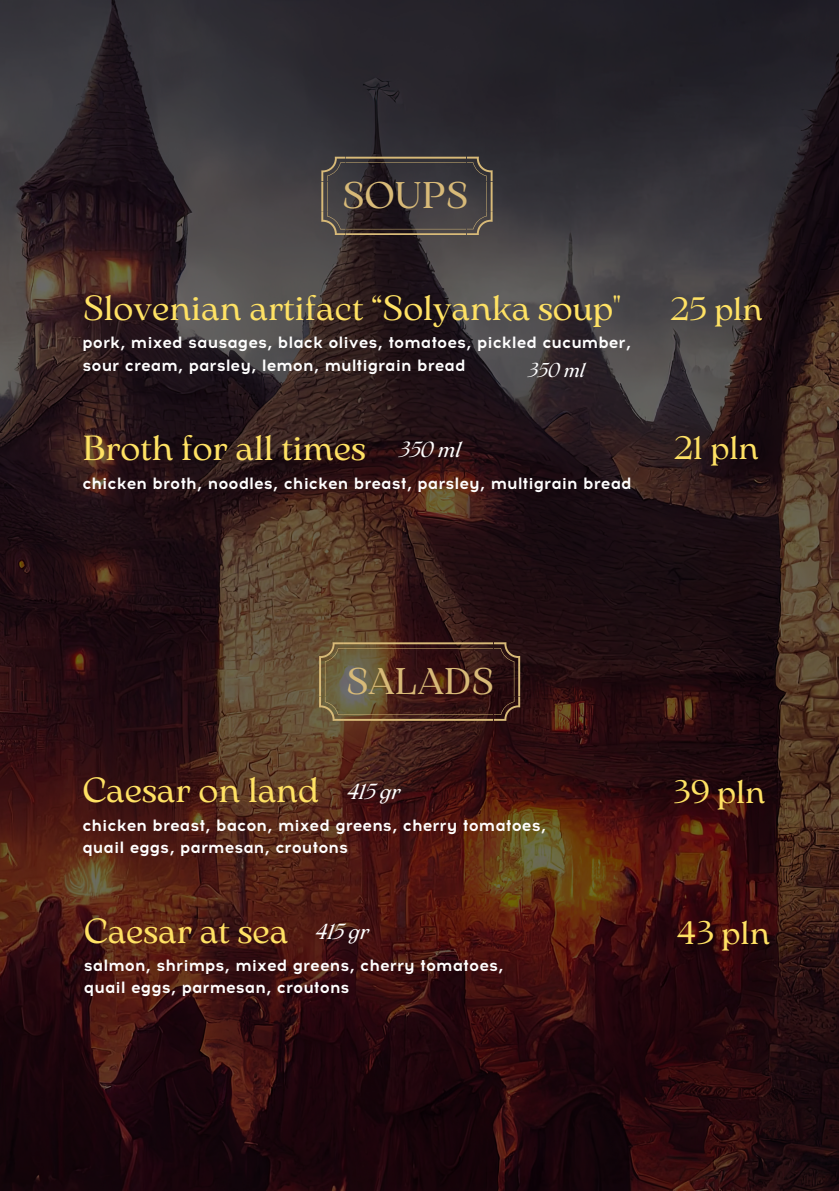
<style>
.page{position:relative;width:839px;height:1191px;background:#fff}
.page>*{position:absolute;margin:0;border:0;box-sizing:border-box;transform-origin:0 0}
.t1{font:37px "Arsenica Antiqua";color:#d8ba78}
.t2{font:34.8px "Arsenica Antiqua";color:#ffe264}
.t3{font:32.4px "Arsenica Antiqua";color:#ffe264}
.t4{font:italic 21.8px "Arsenica Antiqua";color:#fff}
.t5{font:italic 20px "Arsenica Antiqua";color:#fff}
.t6{font:700 16.4px "Acrom";color:#fff}
</style>
<div class="page">
<img style="left:0;top:0;width:838px;height:1191px">
<svg style="left:321px;top:157px;width:171px;height:78px;background:#423c3b"></svg>
<svg style="left:319px;top:642px;width:201px;height:79px;background:#523728"></svg>
<p class="t1" style="left:342px;top:181px;width:128px">SOUPS</p>
<p class="t2" style="left:82px;top:295px;width:539px">Slovenian artifact “Solyanka soup"</p>
<p class="t6" style="left:82px;top:333px;width:550px">pork, mixed sausages, black olives, tomatoes, pickled cucumber,</p>
<p class="t6" style="left:82px;top:355px;width:384px">sour cream, parsley, lemon, multigrain bread</p>
<p class="t5" style="left:528px;top:362px;width:58px">350 ml</p>
<p class="t2" style="left:82px;top:435px;width:285px">Broth for all times</p>
<p class="t6" style="left:82px;top:473px;width:550px">chicken broth, noodles, chicken breast, parsley, multigrain bread</p>
<p class="t4" style="left:399px;top:441px;width:63px">350 ml</p>
<p class="t3" style="left:670px;top:297px;width:94px">25 pln</p>
<p class="t3" style="left:674px;top:436px;width:86px">21 pln</p>
<p class="t1" style="left:346px;top:667px;width:149px">SALADS</p>
<p class="t2" style="left:82px;top:777px;width:238px">Caesar on land</p>
<p class="t6" style="left:82px;top:815px;width:465px">chicken breast, bacon, mixed greens, cherry tomatoes,</p>
<p class="t6" style="left:82px;top:838px;width:267px">quail eggs, parmesan, croutons</p>
<p class="t4" style="left:347px;top:784px;width:55px">415 gr</p>
<p class="t3" style="left:673px;top:780px;width:94px">39 pln</p>
<p class="t2" style="left:84px;top:918px;width:206px">Caesar at sea</p>
<p class="t6" style="left:84px;top:955px;width:421px">salmon, shrimps, mixed greens, cherry tomatoes,</p>
<p class="t6" style="left:84px;top:978px;width:267px">quail eggs, parmesan, croutons</p>
<p class="t4" style="left:315px;top:923px;width:55px">415 gr</p>
<p class="t3" style="left:676px;top:921px;width:95px">43 pln</p>
</div>
